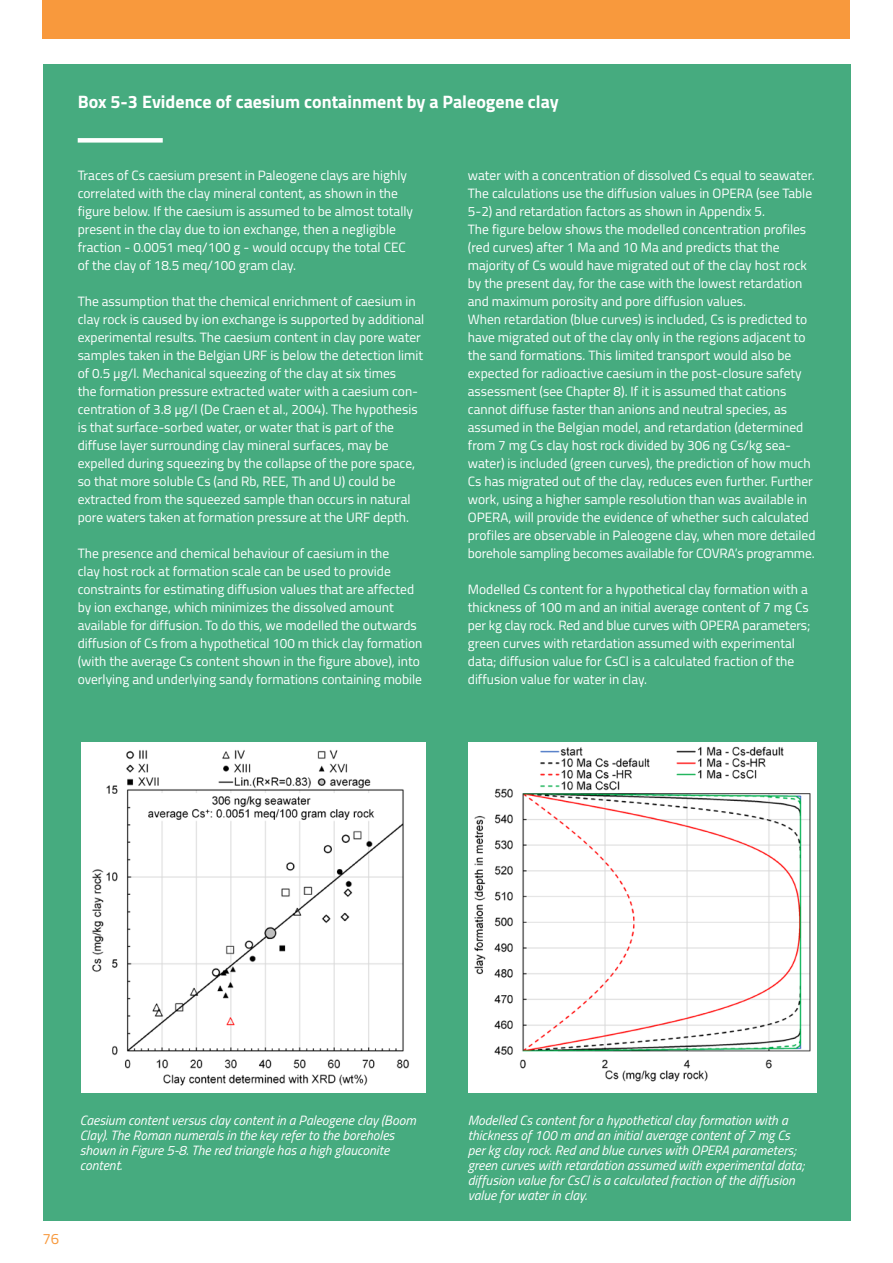
<style>
.page{position:relative;width:893px;height:1263px;background:#fff}
.page>*{position:absolute;margin:0;border:0;box-sizing:border-box;transform-origin:0 0}
.Bodytekst{font:700 18px "Titillium";color:#fff}
.t1{font:15px "Titillium";color:#f8993d}
.Bodytekst-2{font:13.5px/18px "Titillium";color:#fff}
.Tussenkop_oranje{font:italic 13.5px/15px "Titillium";color:#fff}
</style>
<div class="page">
<div style="left:43px;top:0;width:807px;height:38px;background:#f8993d"></div>
<div style="left:43px;top:64px;width:807px;height:1156px;background:#46ab7f"></div>
<div style="left:81px;top:743px;width:344px;height:350px;background:#fff"></div>
<img style="left:92px;top:750px;width:318px;height:336px">
<div style="left:468px;top:743px;width:348px;height:350px;background:#fff"></div>
<img style="left:474px;top:746px;width:337px;height:336px">
<div style="left:78px;top:138px;width:85px;height:5px;background:#fff"></div>
<p class="Bodytekst" style="left:78px;top:88px;width:483px">Box 5-3 Evidence of caesium containment by a Paleogene clay</p>
<p class="Bodytekst-2" style="left:78px;top:166px;width:337px">Traces of Cs caesium present in Paleogene clays are highly correlated with the clay mineral content, as shown in the figure below. If the caesium is assumed to be almost totally present in the clay due to ion exchange, then a negligible fraction - 0.0051 meq/100 g - would occupy the total CEC of the clay of 18.5 meq/100 gram clay.</p>
<p class="Bodytekst-2" style="left:78px;top:292px;width:348px">The assumption that the chemical enrichment of caesium in clay rock is caused by ion exchange is supported by additional experimental results. The caesium content in clay pore water samples taken in the Belgian URF is below the detection limit of 0.5 μg/l. Mechanical squeezing of the clay at six times<br>the formation pressure extracted water with a caesium con&shy;centration of 3.8 μg/l (De Craen et al., 2004). The hypothesis is that surface-sorbed water, or water that is part of the diffuse layer surrounding clay mineral surfaces, may be expelled during squeezing by the collapse of the pore space, so that more soluble Cs (and Rb, REE, Th and U) could be extracted from the squeezed sample than occurs in natural pore waters taken at formation pressure at the URF depth.</p>
<p class="Bodytekst-2" style="left:78px;top:544px;width:346px">The presence and chemical behaviour of caesium in the<br>clay host rock at formation scale can be used to provide constraints for estimating diffusion values that are affected by ion exchange, which minimizes the dissolved amount available for diffusion. To do this, we modelled the outwards diffusion of Cs from a hypothetical 100 m thick clay formation (with the average Cs content shown in the figure above), into overlying and underlying sandy formations containing mobile</p>
<p class="Bodytekst-2" style="left:468px;top:166px;width:349px">water with a concentration of dissolved Cs equal to seawater.<br>The calculations use the diffusion values in OPERA (see Table 5-2) and retardation factors as shown in Appendix 5.<br>The figure below shows the modelled concentration profiles (red curves) after 1 Ma and 10 Ma and predicts that the majority of Cs would have migrated out of the clay host rock by the present day, for the case with the lowest retardation and maximum porosity and pore diffusion values.<br>When retardation (blue curves) is included, Cs is predicted to have migrated out of the clay only in the regions adjacent to the sand formations. This limited transport would also be expected for radioactive caesium in the post-closure safety assessment (see Chapter 8). If it is assumed that cations cannot diffuse faster than anions and neutral species, as assumed in the Belgian model, and retardation (determined from 7 mg Cs clay host rock divided by 306 ng Cs/kg sea&shy;water) is included (green curves), the prediction of how much Cs has migrated out of the clay, reduces even further. Further work, using a higher sample resolution than was available in OPERA, will provide the evidence of whether such calculated profiles are observable in Paleogene clay, when more detailed borehole sampling becomes available for COVRA’s programme.</p>
<p class="Bodytekst-2" style="left:468px;top:580px;width:344px">Modelled Cs content for a hypothetical clay formation with a thickness of 100 m and an initial average content of 7 mg Cs per kg clay rock. Red and blue curves with OPERA parameters; green curves with retardation assumed with experimental data; diffusion value for CsCl is a calculated fraction of the diffusion value for water in clay.</p>
<p class="t1" style="left:43px;top:1228px;width:18px">76</p>
<p class="Tussenkop_oranje" style="left:80px;top:1112px;width:338px">Caesium content versus clay content in a Paleogene clay (Boom Clay). The Roman numerals in the key refer to the boreholes shown in Figure 5-8. The red triangle has a high glauconite content.</p>
<p class="Tussenkop_oranje" style="left:468px;top:1112px;width:338px">Modelled Cs content for a hypothetical clay formation with a thickness of 100 m and an initial average content of 7 mg Cs per kg clay rock. Red and blue curves with OPERA parameters; green curves with retardation assumed with experimental data; diffusion value for CsCl is a calculated fraction of the diffusion value for water in clay.</p>
</div>
